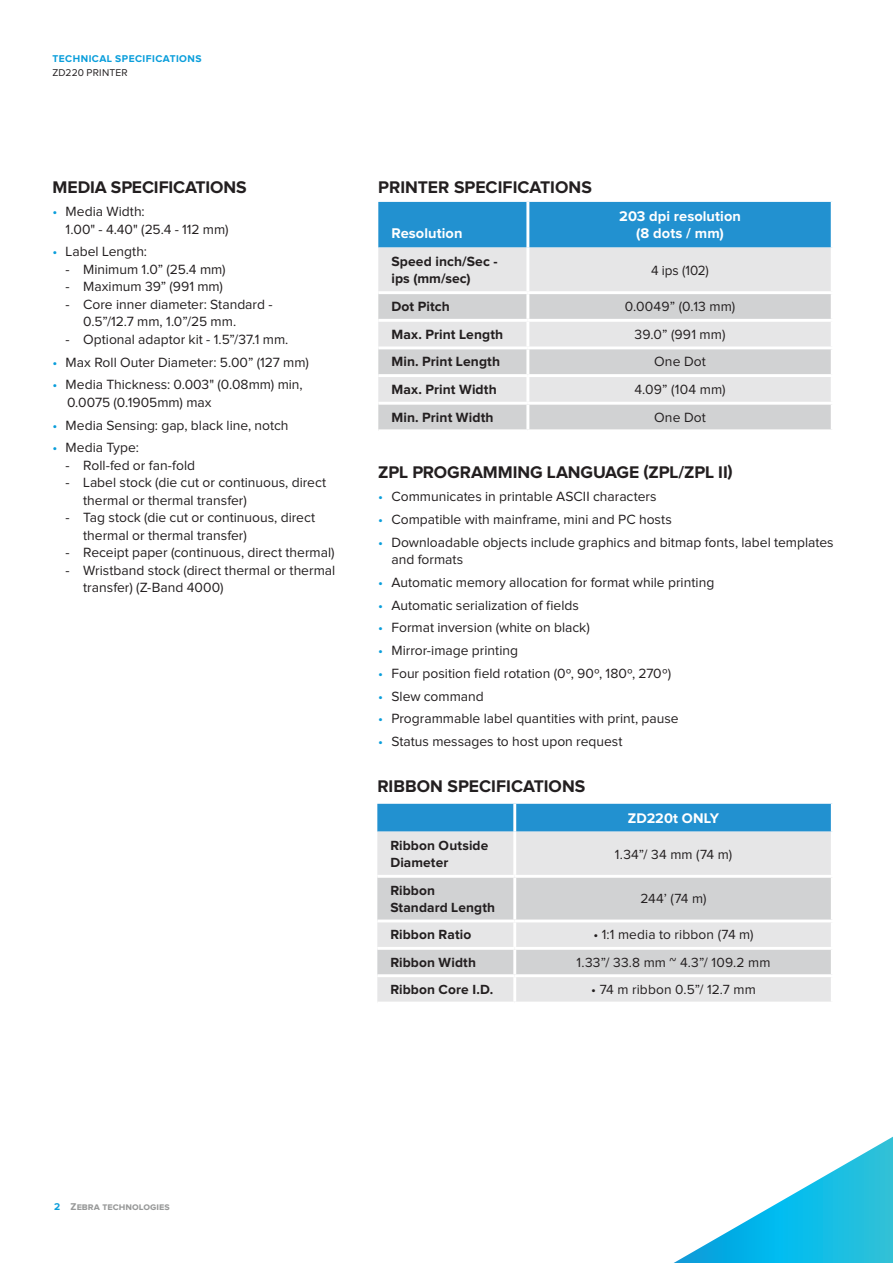
<style>
.page{position:relative;width:893px;height:1263px;background:#fff}
.page>*{position:absolute;margin:0;border:0;box-sizing:border-box;transform-origin:0 0}
.t1{font:700 17.55px "Proxima Nova";letter-spacing:-.005em;color:#231f20}
.t2{font:700 14.55px/17.5px "Proxima Nova";letter-spacing:.005em;color:#fff;text-align:center}
.t3{font:700 14.4px "Proxima Nova";letter-spacing:.005em;color:#fff}
.t4{font:13.8px/17.5px "Proxima Nova";color:#231f20}
.t5{font:700 13.8px/17.5px "Proxima Nova";letter-spacing:.005em;color:#231f20}
.t6{font:13.65px "Proxima Nova";letter-spacing:.01em;color:#231f20}
.t7{font:700 13.65px/17.4px "Proxima Nova";letter-spacing:.01em;color:#231f20}
.t8{font:700 10.2px "Proxima Nova";letter-spacing:.045em;color:#0a9edb}
.t9{font:700 10.2px "Proxima Nova";color:#989999}
.t10{font:10.2px "Proxima Nova";letter-spacing:.02em;color:#231f20}
.s1{color:#0a9edb}
</style>
<div class="page">
<div style="left:378px;top:202px;width:453px;height:46px;background:#2291d0"></div>
<div style="left:378px;top:248px;width:453px;height:43px;background:#e6e6e7"></div>
<svg style="left:378px;top:294px;width:453px;height:135px;background:#d9dadb"></svg>
<hr style="left:526px;top:248px;width:3px;height:43px;background:#fff">
<hr style="left:526px;top:294px;width:3px;height:25px;background:#fff">
<hr style="left:378px;top:319px;width:150px;height:3px;background:#fff">
<hr style="left:528px;top:319px;width:306px;height:3px;background:#fff">
<hr style="left:526px;top:322px;width:3px;height:24px;background:#fff">
<hr style="left:378px;top:346px;width:150px;height:3px;background:#fff">
<hr style="left:528px;top:346px;width:306px;height:3px;background:#fff">
<hr style="left:526px;top:349px;width:3px;height:25px;background:#fff">
<hr style="left:378px;top:374px;width:150px;height:3px;background:#fff">
<hr style="left:528px;top:374px;width:306px;height:3px;background:#fff">
<hr style="left:526px;top:377px;width:3px;height:25px;background:#fff">
<hr style="left:378px;top:402px;width:150px;height:3px;background:#fff">
<hr style="left:528px;top:402px;width:306px;height:3px;background:#fff">
<hr style="left:526px;top:405px;width:3px;height:24px;background:#fff">
<hr style="left:526px;top:202px;width:3px;height:46px;background:#fff">
<div style="left:377px;top:804px;width:454px;height:28px;background:#2291d0"></div>
<div style="left:377px;top:832px;width:454px;height:170px;background:#e6e6e7"></div>
<svg style="left:377px;top:878px;width:454px;height:96px;background:#d7d7d8"></svg>
<hr style="left:513px;top:832px;width:3px;height:43px;background:#fff">
<hr style="left:377px;top:875px;width:138px;height:3px;background:#fff">
<hr style="left:515px;top:875px;width:319px;height:3px;background:#fff">
<hr style="left:513px;top:878px;width:3px;height:41px;background:#fff">
<hr style="left:377px;top:919px;width:138px;height:3px;background:#fff">
<hr style="left:515px;top:919px;width:319px;height:3px;background:#fff">
<hr style="left:513px;top:922px;width:3px;height:25px;background:#fff">
<hr style="left:377px;top:947px;width:138px;height:3px;background:#fff">
<hr style="left:515px;top:947px;width:319px;height:3px;background:#fff">
<hr style="left:513px;top:950px;width:3px;height:24px;background:#fff">
<hr style="left:377px;top:974px;width:138px;height:3px;background:#fff">
<hr style="left:515px;top:974px;width:319px;height:3px;background:#fff">
<hr style="left:513px;top:977px;width:3px;height:25px;background:#fff">
<hr style="left:513px;top:804px;width:3px;height:28px;background:#fff">
<svg style="left:674px;top:1137px;width:219px;height:126px"></svg>
<p class="t8" style="left:53px;top:54px;width:151px">TECHNICAL SPECIFICATIONS</p>
<p class="t10" style="left:53px;top:68px;width:77px">ZD220 PRINTER</p>
<p class="t1" style="left:53px;top:179px;width:196px">MEDIA SPECIFICATIONS</p>
<p class="t4" style="left:66px;top:203px;width:164px;text-indent:-13px"><span class="s1">•</span> Media Width:<br>1.00" - 4.40" (25.4 - 112 mm)</p>
<p class="t4" style="left:53px;top:243px;width:96px"><span class="s1">•</span> Label Length:</p>
<p class="t4" style="left:66px;top:261px;width:161px">- Minimum 1.0” (25.4 mm)</p>
<p class="t4" style="left:66px;top:278px;width:159px">- Maximum 39” (991 mm)</p>
<p class="t4" style="left:83px;top:296px;width:191px;text-indent:-18px">- Core inner diameter: Standard -<br>0.5”/12.7 mm, 1.0”/25 mm.</p>
<p class="t4" style="left:66px;top:331px;width:224px">- Optional adaptor kit - 1.5”/37.1 mm.</p>
<p class="t4" style="left:53px;top:354px;width:258px"><span class="s1">•</span> Max Roll Outer Diameter: 5.00” (127 mm)</p>
<p class="t4" style="left:67px;top:377px;width:237px;text-indent:-15px"><span class="s1">•</span> Media Thickness: 0.003" (0.08mm) min,<br>0.0075 (0.1905mm) max</p>
<p class="t4" style="left:52px;top:417px;width:237px"><span class="s1">•</span> Media Sensing: gap, black line, notch</p>
<p class="t4" style="left:52px;top:440px;width:88px"><span class="s1">•</span> Media Type:</p>
<p class="t4" style="left:66px;top:457px;width:131px">- Roll-fed or fan-fold</p>
<p class="t4" style="left:83px;top:475px;width:245px;text-indent:-18px">- Label stock (die cut or continuous, direct thermal or thermal transfer)</p>
<p class="t4" style="left:83px;top:510px;width:234px;text-indent:-18px">- Tag stock (die cut or continuous, direct thermal or thermal transfer)</p>
<p class="t4" style="left:66px;top:545px;width:271px">- Receipt paper (continuous, direct thermal)</p>
<p class="t4" style="left:83px;top:562px;width:254px;text-indent:-18px">- Wristband stock (direct thermal or thermal transfer) (Z-Band 4000)</p>
<p class="t1" style="left:378px;top:179px;width:215px">PRINTER SPECIFICATIONS</p>
<p class="t2" style="left:391px;top:225px;width:73px">Resolution</p>
<p class="t2" style="left:619px;top:208px;width:123px">203 dpi resolution (8 dots / mm)</p>
<p class="t5" style="left:391px;top:253px;width:108px">Speed inch/Sec - ips (mm/sec)</p>
<p class="t4" style="left:651px;top:262px;width:59px">4 ips (102)</p>
<p class="t5" style="left:391px;top:298px;width:60px">Dot Pitch</p>
<p class="t4" style="left:625px;top:298px;width:112px">0.0049” (0.13 mm)</p>
<p class="t5" style="left:391px;top:326px;width:113px">Max. Print Length</p>
<p class="t4" style="left:635px;top:326px;width:92px">39.0” (991 mm)</p>
<p class="t5" style="left:391px;top:354px;width:110px">Min. Print Length</p>
<p class="t4" style="left:654px;top:354px;width:53px">One Dot</p>
<p class="t5" style="left:391px;top:381px;width:107px">Max. Print Width</p>
<p class="t4" style="left:634px;top:381px;width:93px">4.09” (104 mm)</p>
<p class="t5" style="left:391px;top:409px;width:104px">Min. Print Width</p>
<p class="t4" style="left:654px;top:409px;width:53px">One Dot</p>
<p class="t1" style="left:378px;top:464px;width:356px">ZPL PROGRAMMING LANGUAGE (ZPL/ZPL II)</p>
<p class="t4" style="left:378px;top:488px;width:280px"><span class="s1">•</span> Communicates in printable ASCII characters</p>
<p class="t4" style="left:378px;top:511px;width:295px"><span class="s1">•</span> Compatible with mainframe, mini and PC hosts</p>
<p class="t4" style="left:391px;top:534px;width:444px;text-indent:-13px"><span class="s1">•</span> Downloadable objects include graphics and bitmap fonts, label templates and formats</p>
<p class="t4" style="left:378px;top:574px;width:337px"><span class="s1">•</span> Automatic memory allocation for format while printing</p>
<p class="t4" style="left:378px;top:597px;width:202px"><span class="s1">•</span> Automatic serialization of fields</p>
<p class="t4" style="left:378px;top:619px;width:213px"><span class="s1">•</span> Format inversion (white on black)</p>
<p class="t4" style="left:378px;top:642px;width:141px"><span class="s1">•</span> Mirror-image printing</p>
<p class="t4" style="left:378px;top:665px;width:294px"><span class="s1">•</span> Four position field rotation (0º, 90º, 180º, 270º)</p>
<p class="t4" style="left:378px;top:688px;width:107px"><span class="s1">•</span> Slew command</p>
<p class="t4" style="left:378px;top:710px;width:302px"><span class="s1">•</span> Programmable label quantities with print, pause</p>
<p class="t4" style="left:378px;top:733px;width:246px"><span class="s1">•</span> Status messages to host upon request</p>
<p class="t1" style="left:377px;top:778px;width:210px">RIBBON SPECIFICATIONS</p>
<p class="t3" style="left:628px;top:811px;width:93px">ZD220t ONLY</p>
<p class="t7" style="left:390px;top:837px;width:99px">Ribbon Outside<br>Diameter</p>
<p class="t6" style="left:615px;top:848px;width:119px">1.34”/ 34 mm (74 m)</p>
<p class="t7" style="left:390px;top:882px;width:106px">Ribbon<br>Standard Length</p>
<p class="t6" style="left:640px;top:892px;width:68px">244’ (74 m)</p>
<p class="t7" style="left:390px;top:926px;width:82px">Ribbon Ratio</p>
<p class="t6" style="left:593px;top:928px;width:162px">• 1:1 media to ribbon (74 m)</p>
<p class="t7" style="left:390px;top:954px;width:87px">Ribbon Width</p>
<p class="t6" style="left:577px;top:956px;width:195px">1.33”/ 33.8 mm ~ 4.3”/ 109.2 mm</p>
<p class="t7" style="left:390px;top:981px;width:105px">Ribbon Core I.D.</p>
<p class="t6" style="left:591px;top:983px;width:166px">• 74 m ribbon 0.5”/ 12.7 mm</p>
<p class="t9" style="left:54px;top:1202px;width:117px"><span class="s1">2</span> Zebra technologies</p>
</div>
